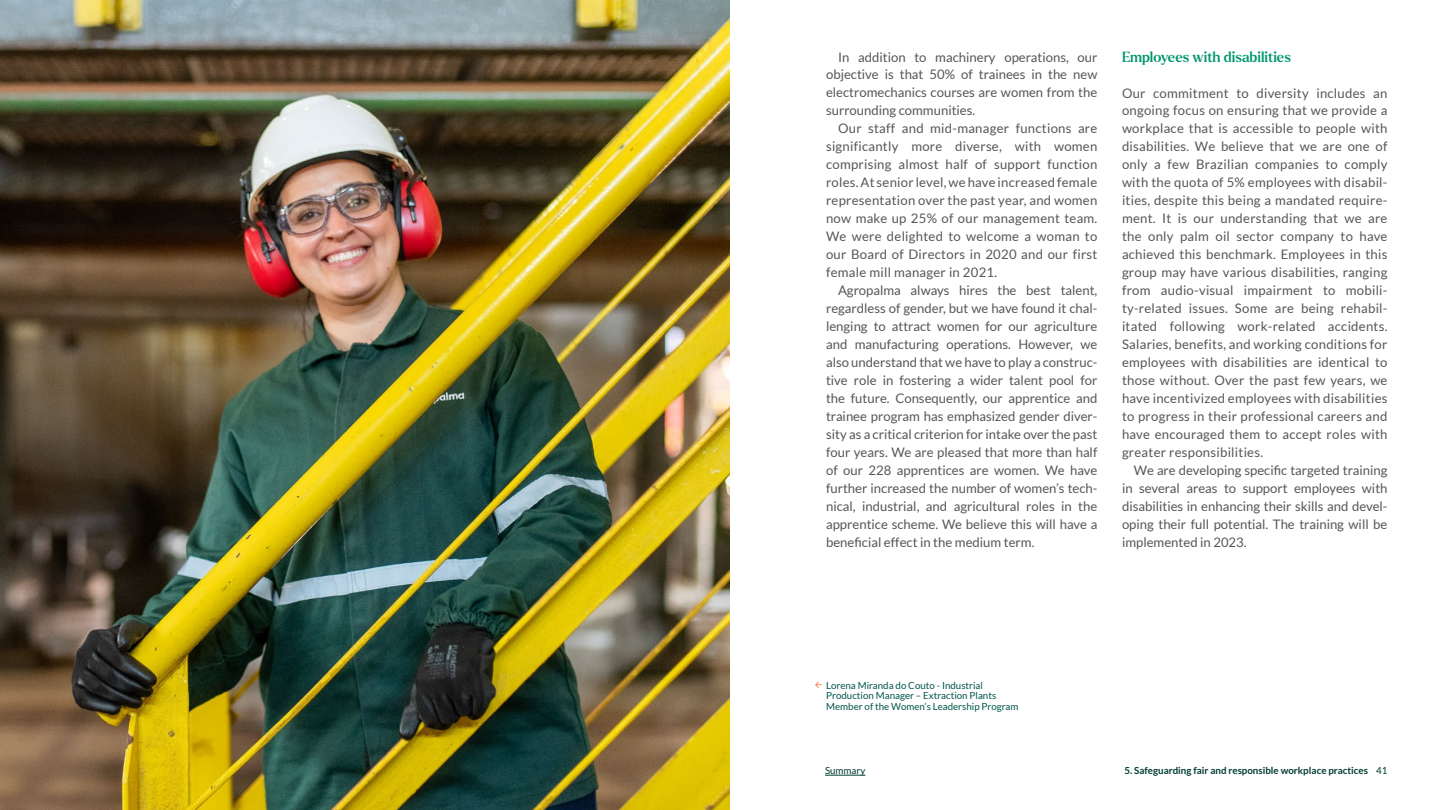
<style>
.page{position:relative;width:1440px;height:810px;background:#fff}
.page>*{position:absolute;margin:0;border:0;box-sizing:border-box;transform-origin:0 0}
.t1{font:14.25px "Larken Variable";color:#00966e}
.t2{font:13.12px/18px "Lato";color:#565659;text-align:justify}
.t3{font:9.75px/10.5px "Lato";color:#00554b}
.t4{font:700 9.75px "Lato";color:#003c32}
.t5{font:9.75px "Lato";color:#003c32}
.s1{font-family:"Larken Variable";font-size:13.5px;color:#ff642d}
.s2{font-weight:400}
</style>
<div class="page">
<hr style="left:825px;top:775px;width:40px;height:1px;background:#003c32">
<img style="left:0;top:0;width:729px;height:810px">
<p class="t2" style="left:826px;top:48px;width:273px;text-indent:12px">In addition to machinery operations, our objective is that 50% of trainees in the new electromechanics courses are women from the surrounding communities.</p>
<p class="t2" style="left:826px;top:120px;width:273px;text-indent:12px">Our staff and mid-manager functions are significantly more diverse, with women comprising almost half of support function roles. At senior level, we have increased female representation over the past year, and women now make up 25% of our management team.<br>We were delighted to welcome a woman to our Board of Directors in 2020 and our first female mill manager in 2021.</p>
<p class="t2" style="left:826px;top:282px;width:273px;text-indent:12px">Agropalma always hires the best talent, regardless of gender, but we have found it chal&shy;lenging to attract women for our agriculture and manufacturing operations. However, we also understand that we have to play a construc&shy;tive role in fostering a wider talent pool for the future. Consequently, our apprentice and trainee program has emphasized gender diver&shy;sity as a critical criterion for intake over the past four years. We are pleased that more than half of our 228 apprentices are women. We have further increased the number of women’s tech&shy;nical, industrial, and agricultural roles in the apprentice scheme. We believe this will have a beneficial effect in the medium term.</p>
<p class="t1" style="left:1122px;top:47px;width:170px">Employees with disabilities</p>
<p class="t2" style="left:1122px;top:84px;width:267px">Our commitment to diversity includes an ongoing focus on ensuring that we provide a workplace that is accessible to people with disabilities. We believe that we are one of only a few Brazilian companies to comply with the quota of 5% employees with disabil&shy;ities, despite this being a mandated require&shy;ment. It is our understanding that we are the only palm oil sector company to have achieved this benchmark. Employees in this group may have various disabilities, ranging from audio-visual impairment to mobili&shy;ty-related issues. Some are being rehabil&shy;itated following work-related accidents.<br>Salaries, benefits, and working conditions for employees with disabilities are identical to those without. Over the past few years, we have incentivized employees with disabilities to progress in their professional careers and have encouraged them to accept roles with greater responsibilities.</p>
<p class="t2" style="left:1122px;top:462px;width:267px;text-indent:12px">We are developing specific targeted training in several areas to support employees with disabilities in enhancing their skills and devel&shy;oping their full potential. The training will be implemented in 2023.</p>
<p class="t3" style="left:826px;top:680px;width:194px;text-indent:-12px"><span class="s1">←</span> Lorena Miranda do Couto - Industrial<br>Production Manager – Extraction Plants<br>Member of the Women’s Leadership Program</p>
<p class="t5" style="left:825px;top:765px;width:42px">Summary</p>
<p class="t4" style="left:1124px;top:765px;width:265px">5. Safeguarding fair and responsible workplace practices <span class="s2">41</span></p>
</div>
